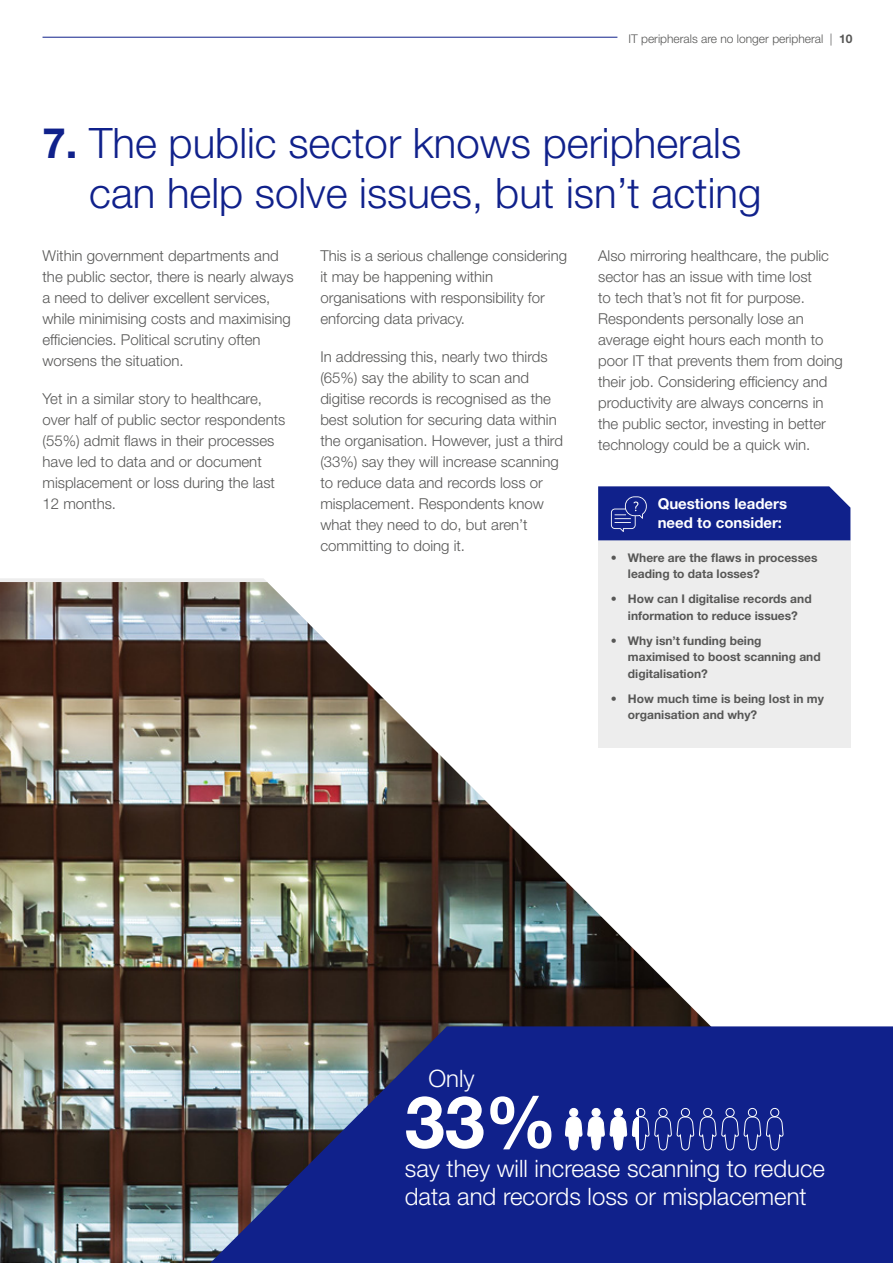
<style>
.page{position:relative;width:893px;height:1263px;background:#fff}
.page>*{position:absolute;margin:0;border:0;box-sizing:border-box;transform-origin:0 0}
.t1{font:700 72px "Helvetica Neue LT Std";color:#fff}
.t2{font:300 42px/50.4px "Helvetica Neue LT Std";color:#10218b}
.t3{font:300 24px/28.8px "Helvetica Neue LT Std";color:#fff}
.t4{font:300 15px/21px "Helvetica Neue LT Std";color:#575756}
.t5{font:700 15px/19.5px "Helvetica Neue LT Std";color:#fff}
.t6{font:700 12px/16.5px "Helvetica Neue LT Std";color:#575756}
.t7{font:300 12px "Helvetica Neue LT Std";color:#575756}
.s1{font-weight:700}
</style>
<div class="page">
<img style="left:0;top:582px;width:711px;height:681px">
<svg style="left:210px;top:1026px;width:683px;height:237px;background:#243287"></svg>
<hr style="left:43px;top:37px;width:574px;height:1px;background:#10218b">
<div style="left:598px;top:540px;width:252px;height:208px;background:#ededed"></div>
<svg style="left:598px;top:486px;width:252px;height:54px;background:#18288f"></svg>
<svg style="left:565px;top:1108px;width:218px;height:42px"></svg>
<p class="t7" style="left:628px;top:31px;width:226px">IT peripherals are no longer peripheral | <span class="s1">10</span></p>
<p class="t2" style="left:89px;top:117px;width:674px;text-indent:-47px"><span class="s1">7.</span> The public sector knows peripherals can help solve issues, but isn’t acting</p>
<p class="t4" style="left:43px;top:245px;width:253px">Within government departments and the public sector, there is nearly always a need to deliver excellent services, while minimising costs and maximising efficiencies. Political scrutiny often worsens the situation.</p>
<p class="t4" style="left:43px;top:388px;width:244px">Yet in a similar story to healthcare, over half of public sector respondents (55%) admit flaws in their processes have led to data and or document misplacement or loss during the last<br>12 months.</p>
<p class="t4" style="left:320px;top:245px;width:248px">This is a serious challenge considering it may be happening within organisations with responsibility for enforcing data privacy.</p>
<p class="t4" style="left:320px;top:346px;width:244px">In addressing this, nearly two thirds (65%) say the ability to scan and digitise records is recognised as the best solution for securing data within the organisation. However, just a third (33%) say they will increase scanning to reduce data and records loss or misplacement. Respondents know what they need to do, but aren’t committing to doing it.</p>
<p class="t4" style="left:598px;top:245px;width:246px">Also mirroring healthcare, the public sector has an issue with time lost<br>to tech that’s not fit for purpose.<br>Respondents personally lose an average eight hours each month to poor IT that prevents them from doing their job. Considering efficiency and productivity are always concerns in the public sector, investing in better technology could be a quick win.</p>
<p class="t5" style="left:658px;top:493px;width:131px">Questions leaders need to consider:</p>
<p class="t6" style="left:628px;top:549px;width:191px;text-indent:-17px">• Where are the flaws in processes leading to data losses?</p>
<p class="t6" style="left:611px;top:590px;width:202px;text-align:center">• How can I digitalise records and information to reduce issues?</p>
<p class="t6" style="left:628px;top:632px;width:194px;text-indent:-17px">• Why isn’t funding being maximised to boost scanning and digitalisation?</p>
<p class="t6" style="left:628px;top:690px;width:198px;text-indent:-17px">• How much time is being lost in my organisation and why?</p>
<p class="t3" style="left:428px;top:1063px;width:48px">Only</p>
<p class="t1" style="left:405px;top:1077px;width:154px">33%</p>
<p class="t3" style="left:405px;top:1153px;width:422px">say they will increase scanning to reduce data and records loss or misplacement</p>
</div>
